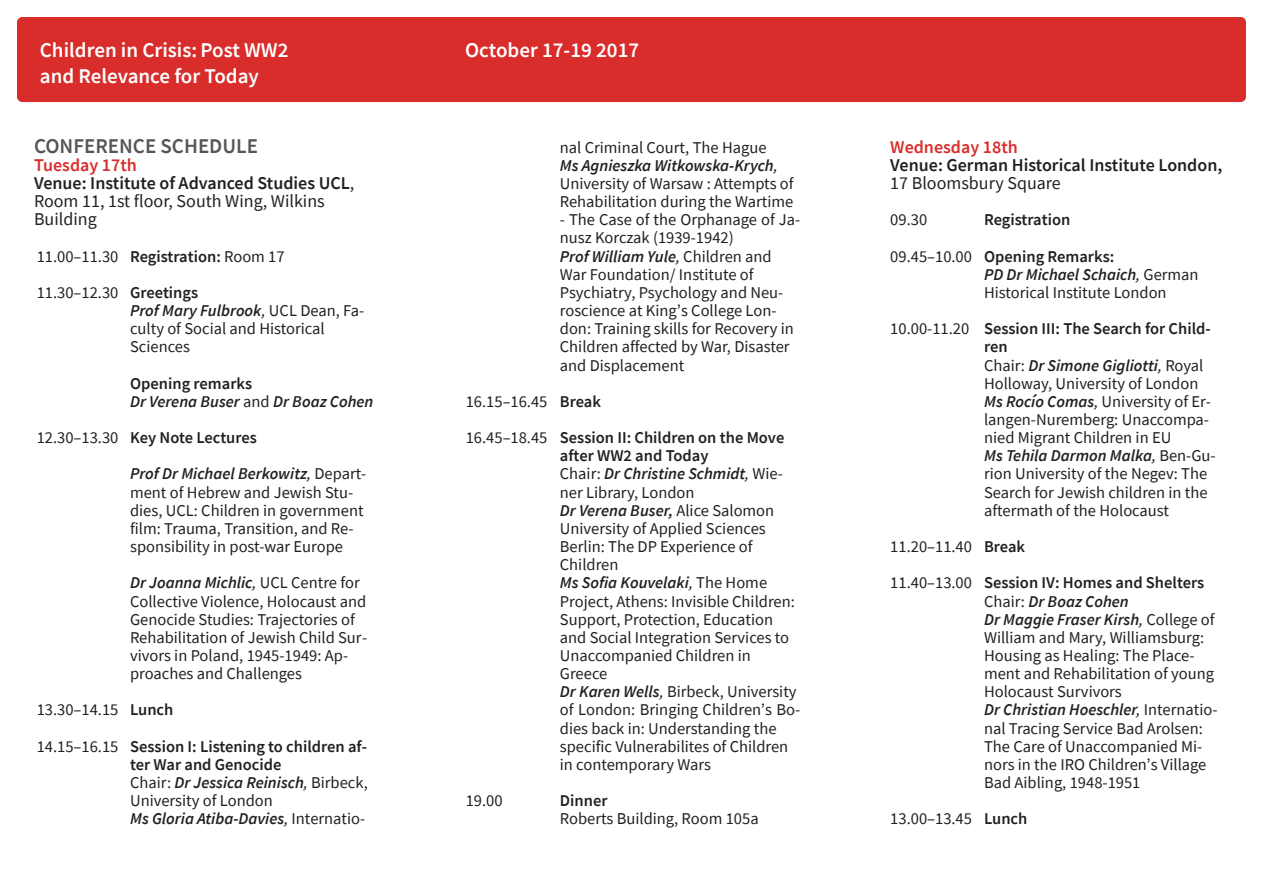
<style>
.page{position:relative;width:1263px;height:893px;background:#fff}
.page>*{position:absolute;margin:0;border:0;box-sizing:border-box;transform-origin:0 0}
.t1{font:600 21px/26.4px "Source Sans Pro";color:#fff}
.t2{font:600 21px "Source Sans Pro";color:#555658}
.t3{font:18px/18.1px "Source Sans Pro";color:#231f20}
.t4{font:600 18px "Source Sans Pro";color:#231f20}
.t5{font:600 18px "Source Sans Pro";color:#d82d2b}
.t6{font:16.5px/18.1px "Source Sans Pro";color:#231f20}
.t7{font:600 16.5px/18.1px "Source Sans Pro";color:#231f20}
.t8{font:italic 600 16.5px/18.1px "Source Sans Pro";color:#231f20}
.s1{font-weight:600;color:#d82d2b}
.s2{font-weight:600}
.s3{font-weight:400}
.s4{font-weight:600;font-style:italic}
.s5{font-style:italic}
.s6{font-style:normal}
.s7{font-weight:400;font-style:normal}
.s8{font-weight:400;font-style:italic}
</style>
<div class="page">
<div style="left:17px;top:17px;width:1229px;height:85px;background:#d82d2b;border-radius:5px"></div>
<p class="t1" style="left:40px;top:39px;width:250px">Children in Crisis: Post WW2 and Relevance for Today</p>
<p class="t1" style="left:465px;top:38px;width:176px">October 17-19 2017</p>
<p class="t2" style="left:34px;top:138px;width:225px">CONFERENCE SCHEDULE</p>
<p class="t3" style="left:34px;top:156px;width:322px"><span class="s1">Tuesday 17th<br></span><span class="s2">Venue: Institute of Advanced Studies UCL</span>,<br>Room 11, 1st floor, South Wing, Wilkins<br>Building</p>
<p class="t6" style="left:37px;top:248px;width:83px">11.00–11.30</p>
<p class="t6" style="left:37px;top:285px;width:83px">11.30–12.30</p>
<p class="t6" style="left:37px;top:430px;width:83px">12.30–13.30</p>
<p class="t6" style="left:37px;top:702px;width:83px">13.30–14.15</p>
<p class="t6" style="left:37px;top:738px;width:83px">14.15–16.15</p>
<p class="t7" style="left:130px;top:248px;width:156px">Registration: <span class="s3">Room 17</span></p>
<p class="t6" style="left:130px;top:285px;width:236px"><span class="s2">Greetings<br></span><span class="s4">Prof Mary Fulbrook</span><span class="s5">,</span> UCL Dean, Fa&shy;culty of Social and Historical<br>Sciences</p>
<p class="t8" style="left:130px;top:375px;width:245px"><span class="s6">Opening remarks<br></span>Dr Verena Buser <span class="s7">and</span> Dr Boaz Cohen</p>
<p class="t8" style="left:130px;top:420px;width:238px;line-height:36.3px"><span class="s6">Key Note Lectures<br></span>Prof Dr Michael Berkowitz<span class="s3">,</span> <span class="s7">Depart-</span></p>
<p class="t6" style="left:130px;top:484px;width:235px">ment of Hebrew and Jewish Stu&shy;dies, UCL: Children in government film: Trauma, Transition, and Re&shy;sponsibility in post-war Europe</p>
<p class="t6" style="left:130px;top:575px;width:239px"><span class="s4">Dr Joanna Michlic</span><span class="s5">,</span> UCL Centre for Collective Violence, Holocaust and Genocide Studies: Trajectories of Rehabilitation of Jewish Child Sur&shy;vivors in Poland, 1945-1949: Ap&shy;proaches and Challenges</p>
<p class="t7" style="left:130px;top:702px;width:45px">Lunch</p>
<p class="t7" style="left:130px;top:738px;width:239px">Session I: Listening to children af&shy;ter War and Genocide<br><span class="s3">Chair:</span> <span class="s5">Dr Jessica Reinisch</span><span class="s8">,</span> <span class="s3">Birbeck,<br>University of London<br></span><span class="s5">Ms Gloria Atiba-Davies</span><span class="s8">,</span> <span class="s3">Internatio-</span></p>
<p class="t6" style="left:466px;top:394px;width:83px">16.15–16.45</p>
<p class="t6" style="left:466px;top:430px;width:83px">16.45–18.45</p>
<p class="t6" style="left:466px;top:793px;width:38px">19.00</p>
<p class="t6" style="left:560px;top:139px;width:235px">nal Criminal Court, The Hague<br><span class="s4">Ms Agnieszka Witkowska-Krych</span><span class="s5">,<br></span>University of Warsaw : Attempts of<br>Rehabilitation during the Wartime</p>
<p class="t6" style="left:560px;top:211px;width:242px">- The Case of the Orphanage of Ja&shy;nusz Korczak (1939-1942)<br><span class="s4">Prof William Yule</span><span class="s5">,</span> Children and<br>War Foundation/ Institute of<br>Psychiatry, Psychology and Neu&shy;roscience at King’s College Lon&shy;don: Training skills for Recovery in<br>Children affected by War, Disaster and Displacement</p>
<p class="t7" style="left:560px;top:394px;width:43px">Break</p>
<p class="t6" style="left:560px;top:430px;width:242px"><span class="s2">Session II: Children on the Move after WW2 and Today<br></span>Chair: <span class="s4">Dr Christine Schmidt</span><span class="s5">,</span> Wie&shy;ner Library, London<br><span class="s4">Dr Verena Buser,</span> Alice Salomon<br>University of Applied Sciences<br>Berlin: The DP Experience of<br>Children<br><span class="s4">Ms Sofia Kouvelaki</span><span class="s5">,</span> The Home<br>Project, Athens: Invisible Children:<br>Support, Protection, Education and Social Integration Services to<br>Unaccompanied Children in<br>Greece<br><span class="s4">Dr Karen Wells</span><span class="s5">,</span> Birbeck, University of London: Bringing Children’s Bo&shy;dies back in: Understanding the specific Vulnerabilites of Children in contemporary Wars</p>
<p class="t7" style="left:560px;top:793px;width:49px">Dinner</p>
<p class="t6" style="left:560px;top:811px;width:200px">Roberts Building, Room 105a</p>
<p class="t5" style="left:890px;top:140px;width:129px">Wednesday 18th</p>
<p class="t4" style="left:890px;top:158px;width:334px">Venue: German Historical Institute London,</p>
<p class="t3" style="left:890px;top:175px;width:172px">17 Bloomsbury Square</p>
<p class="t7" style="left:984px;top:212px;width:88px">Registration</p>
<p class="t6" style="left:984px;top:248px;width:216px"><span class="s2">Opening Remarks:<br></span><span class="s4">PD Dr Michael Schaich</span><span class="s5">,</span> German<br>Historical Institute London</p>
<p class="t6" style="left:984px;top:321px;width:233px"><span class="s2">Session III: The Search for Child&shy;ren<br></span>Chair: <span class="s4">Dr Simone Gigliotti</span><span class="s5">,</span> Royal<br>Holloway, University of London<br><span class="s4">Ms Rocío Comas</span><span class="s5">,</span> University of Er&shy;langen-Nuremberg: Unaccompa&shy;nied Migrant Children in EU<br><span class="s4">Ms Tehila Darmon Malka</span><span class="s5">,</span> Ben-Gu&shy;rion University of the Negev: The<br>Search for Jewish children in the aftermath of the Holocaust</p>
<p class="t7" style="left:984px;top:539px;width:43px">Break</p>
<p class="t6" style="left:984px;top:575px;width:235px"><span class="s2">Session IV: Homes and Shelters<br></span>Chair: <span class="s4">Dr Boaz Cohen<br>Dr Maggie Fraser Kirsh</span><span class="s5">,</span> College of<br>William and Mary, Williamsburg:<br>Housing as Healing: The Place&shy;ment and Rehabilitation of young<br>Holocaust Survivors<br><span class="s4">Dr Christian Hoeschler</span><span class="s5">,</span> Internatio&shy;nal Tracing Service Bad Arolsen:<br>The Care of Unaccompanied Mi&shy;nors in the IRO Children’s Village<br>Bad Aibling, 1948-1951</p>
<p class="t7" style="left:984px;top:811px;width:45px">Lunch</p>
<p class="t6" style="left:890px;top:203px;width:83px;line-height:36.3px">09.30<br>09.45–10.00</p>
<p class="t6" style="left:890px;top:321px;width:80px">10.00-11.20</p>
<p class="t6" style="left:890px;top:539px;width:83px">11.20–11.40</p>
<p class="t6" style="left:890px;top:575px;width:83px">11.40–13.00</p>
<p class="t6" style="left:890px;top:811px;width:83px">13.00–13.45</p>
</div>
